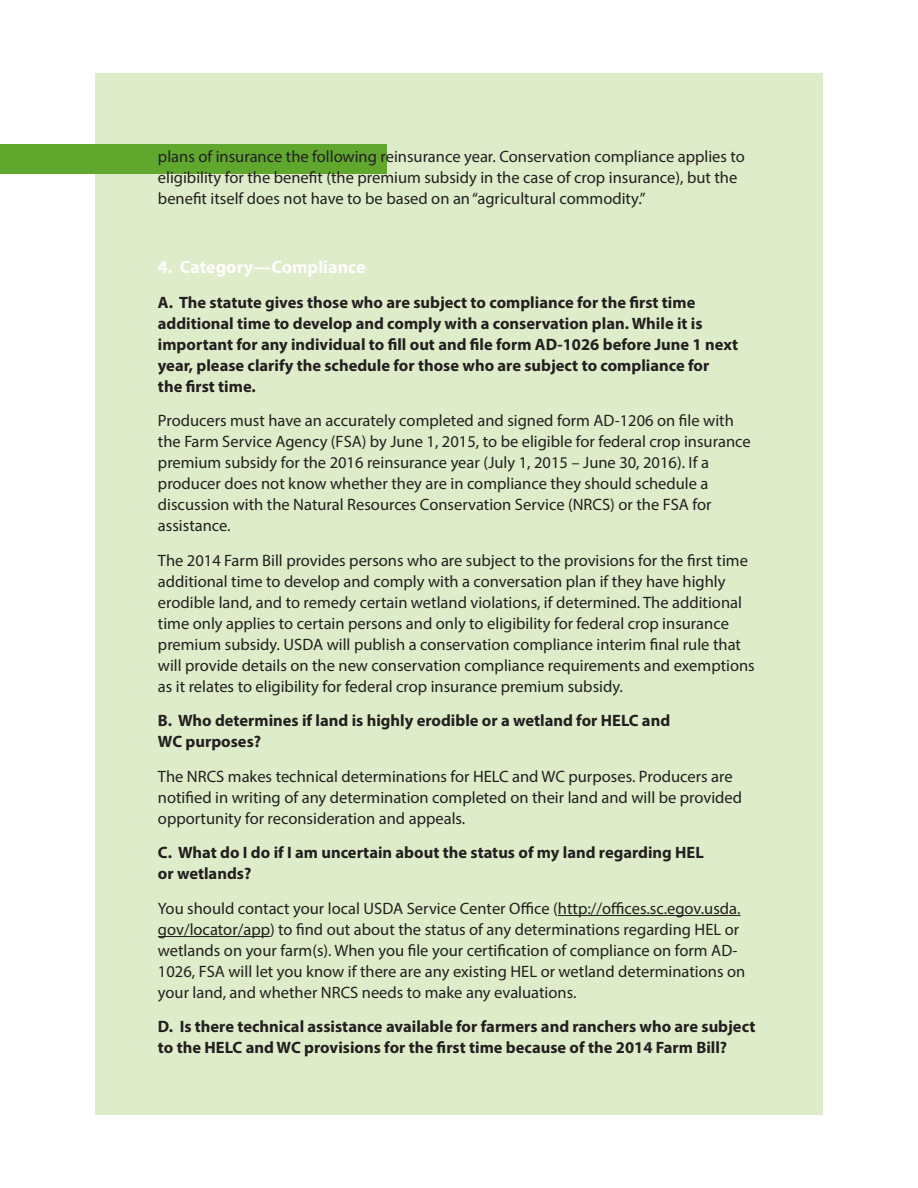
<style>
.page{position:relative;width:918px;height:1188px;background:#fff}
.page>*{position:absolute;margin:0;border:0;box-sizing:border-box;transform-origin:0 0}
.Big_Header{font:700 18px "Myriad Pro";color:#fff}
.Response{font:16.5px/21px "Myriad Pro";color:#231f20}
.t1{font:700 16.5px/21px "Myriad Pro";color:#231f20}
</style>
<div class="page">
<div style="left:95px;top:73px;width:728px;height:1042px;background:#deecc9"></div>
<div style="left:0;top:145px;width:387px;height:29px;background:#60a72d"></div>
<hr style="left:558px;top:915px;width:183px;height:1px;background:#231f20">
<hr style="left:158px;top:936px;width:112px;height:1px;background:#231f20">
<p class="Response" style="left:158px;top:146px;width:589px">plans of insurance the following reinsurance year. Conservation compliance applies to eligibility for the benefit (the premium subsidy in the case of crop insurance), but the benefit itself does not have to be based on an “agricultural commodity.”</p>
<p class="Big_Header" style="left:158px;top:256px;width:209px">4. Category—Compliance</p>
<p class="t1" style="left:158px;top:291px;width:582px">A. The statute gives those who are subject to compliance for the first time additional time to develop and comply with a conservation plan. While it is important for any individual to fill out and file form AD-1026 before June 1 next year, please clarify the schedule for those who are subject to compliance for<br>the first time.</p>
<p class="Response" style="left:158px;top:410px;width:594px">Producers must have an accurately completed and signed form AD-1206 on file with the Farm Service Agency (FSA) by June 1, 2015, to be eligible for federal crop insurance premium subsidy for the 2016 reinsurance year (July 1, 2015 – June 30, 2016). If a producer does not know whether they are in compliance they should schedule a discussion with the Natural Resources Conservation Service (NRCS) or the FSA for assistance.</p>
<p class="Response" style="left:158px;top:550px;width:598px">The 2014 Farm Bill provides persons who are subject to the provisions for the first time additional time to develop and comply with a conversation plan if they have highly erodible land, and to remedy certain wetland violations, if determined. The additional time only applies to certain persons and only to eligibility for federal crop insurance premium subsidy. USDA will publish a conservation compliance interim final rule that will provide details on the new conservation compliance requirements and exemptions as it relates to eligibility for federal crop insurance premium subsidy.</p>
<p class="t1" style="left:158px;top:710px;width:514px">B. Who determines if land is highly erodible or a wetland for HELC and<br>WC purposes?</p>
<p class="Response" style="left:158px;top:766px;width:586px">The NRCS makes technical determinations for HELC and WC purposes. Producers are notified in writing of any determination completed on their land and will be provided opportunity for reconsideration and appeals.</p>
<p class="t1" style="left:158px;top:842px;width:547px">C. What do I do if I am uncertain about the status of my land regarding HEL or wetlands?</p>
<p class="Response" style="left:158px;top:898px;width:589px">You should contact your local USDA Service Center Office (http://offices.sc.egov.usda. gov/locator/app) to find out about the status of any determinations regarding HEL or wetlands on your farm(s). When you file your certification of compliance on form AD-1026, FSA will let you know if there are any existing HEL or wetland determinations on your land, and whether NRCS needs to make any evaluations.</p>
<p class="t1" style="left:158px;top:1016px;width:599px">D. Is there technical assistance available for farmers and ranchers who are subject to the HELC and WC provisions for the first time because of the 2014 Farm Bill?</p>
</div>
